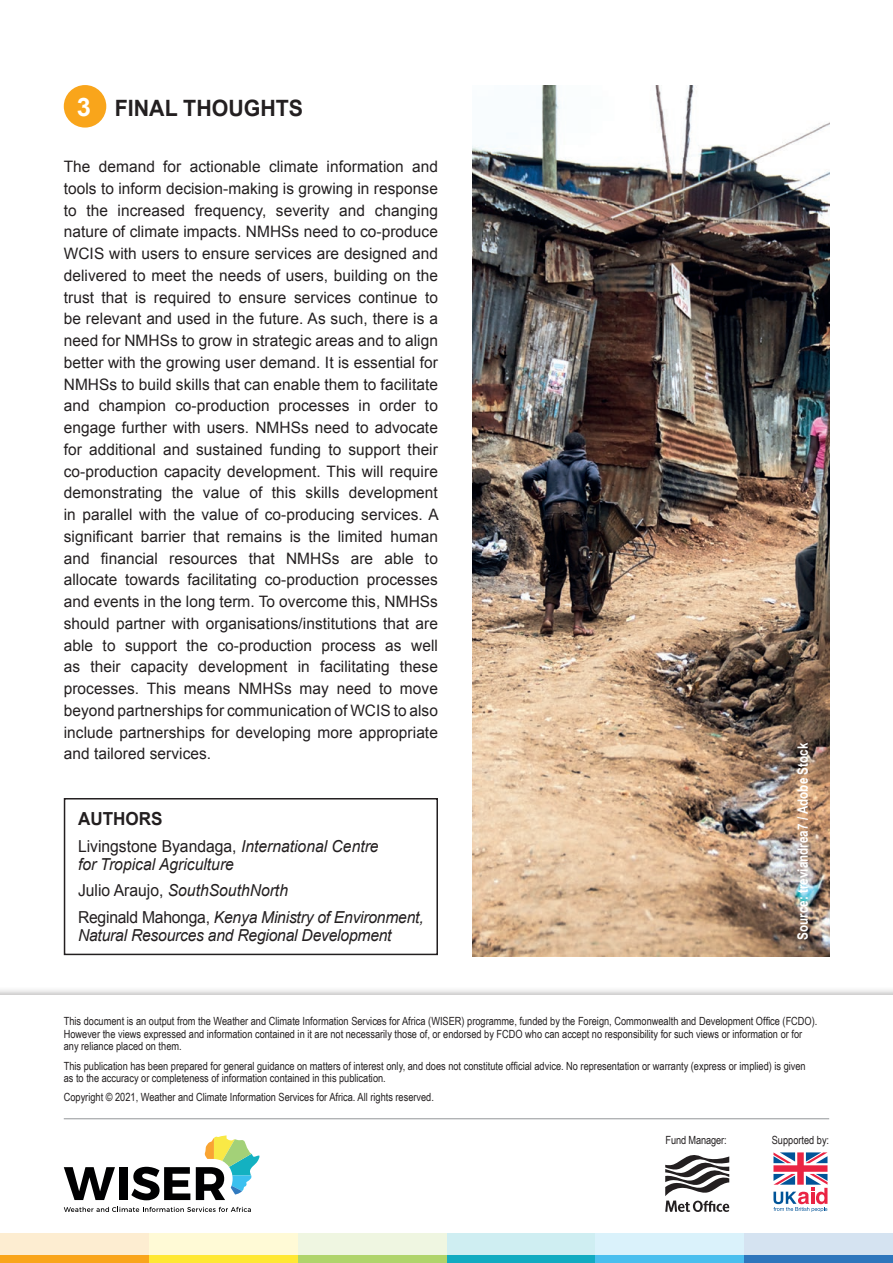
<style>
.page{position:relative;width:893px;height:1263px;background:#fff}
.page>*{position:absolute;margin:0;border:0;box-sizing:border-box;transform-origin:0 0}
.t1{font:700 22.5px "Arial";color:#231f20;scale:.95 1}
.t2{font:700 18px "Arial";color:#231f20;scale:.95 1}
.t3{font:italic 16.5px/18px "Arial";letter-spacing:-.015em;color:#231f20;scale:.95 1}
.t4{font:15.75px/21.8px "Arial";letter-spacing:.005em;color:#231f20;text-align:justify}
.t5{font:700 14.25px "Arial Narrow";color:#fff}
.t6{font:11.25px/12.8px "Arial Narrow";color:#231f20}
.s1{font-size:25.5px;color:#fff}
.s2{font-style:normal}
</style>
<div class="page">
<div style="left:64px;top:85px;width:42px;height:43px;background:#f9a51b;border-radius:50%"></div>
<img style="left:472px;top:85px;width:357px;height:872px">
<div style="left:0;top:986px;width:893px;height:252px;background:#231f20;opacity:.3"></div>
<div style="left:0;top:995px;width:893px;height:238px;background:#fff"></div>
<div style="left:595px;top:1233px;width:149px;height:30px;background:#4abfee"></div>
<div style="left:446px;top:1233px;width:149px;height:30px;background:#12abc1"></div>
<div style="left:298px;top:1233px;width:148px;height:30px;background:#afd46b"></div>
<div style="left:149px;top:1233px;width:149px;height:30px;background:#ffe834"></div>
<div style="left:0;top:1233px;width:149px;height:30px;background:#f9a51b"></div>
<div style="left:744px;top:1233px;width:149px;height:30px;background:#2e76bc"></div>
<svg style="left:0;top:1233px;width:893px;height:21px;background:#e6efe6"></svg>
<svg style="left:64px;top:1167px;width:51px;height:33px"></svg>
<div style="left:119px;top:1167px;width:8px;height:33px;background:#000001"></div>
<svg style="left:131px;top:1167px;width:59px;height:33px"></svg>
<svg style="left:196px;top:1135px;width:64px;height:65px"></svg>
<svg style="left:64px;top:1207px;width:187px;height:5px"></svg>
<hr style="left:64px;top:1118px;width:765px;height:1px;background:#939598">
<svg style="left:665px;top:1155px;width:64px;height:57px"></svg>
<svg style="left:773px;top:1152px;width:54px;height:60px"></svg>
<div style="left:64px;top:798px;width:374px;height:157px;border:2px solid #231f20"></div>
<h1 class="t1" style="left:77px;top:93px;width:240px"><span class="s1">3</span> FINAL THOUGHTS</h1>
<p class="t4" style="left:64px;top:156px;width:376px">The demand for actionable climate information and tools to inform decision-making is growing in response to the increased frequency, severity and changing nature of climate impacts. NMHSs need to co-produce WCIS with users to ensure services are designed and delivered to meet the needs of users, building on the trust that is required to ensure services continue to be relevant and used in the future. As such, there is a need for NMHSs to grow in strategic areas and to align better with the growing user demand. It is essential for NMHSs to build skills that can enable them to facilitate and champion co-production processes in order to engage further with users. NMHSs need to advocate for additional and sustained funding to support their co-production capacity development. This will require demonstrating the value of this skills development in parallel with the value of co-producing services. A significant barrier that remains is the limited human and financial resources that NMHSs are able to allocate towards facilitating co-production processes and events in the long term. To overcome this, NMHSs should partner with organisations/institutions that are able to support the co-production process as well as their capacity development in facilitating these processes. This means NMHSs may need to move beyond partnerships for communication of WCIS to also include partnerships for developing more appropriate and tailored services.</p>
<p class="t2" style="left:78px;top:807px;width:90px">AUTHORS</p>
<p class="t3" style="left:78px;top:837px;width:318px"><span class="s2">Livingstone Byandaga,</span> International Centre for Tropical Agriculture</p>
<p class="t3" style="left:78px;top:877px;width:365px;line-height:26.5px"><span class="s2">Julio Araujo,</span> SouthSouthNorth<br><span class="s2">Reginald Mahonga,</span> Kenya Ministry of Environment,</p>
<p class="t3" style="left:78px;top:926px;width:332px">Natural Resources and Regional Development</p>
<p class="t5" style="left:792px;top:940px;width:198px;rotate:-90deg">Source: treviandrea7 / Adobe Stock</p>
<p class="t6" style="left:64px;top:1014px;width:755px">This document is an output from the Weather and Climate Information Services for Africa (WISER) programme, funded by the Foreign, Commonwealth and Development Office (FCDO).<br>However the views expressed and information contained in it are not necessarily those of, or endorsed by FCDO who can accept no responsibility for such views or information or for any reliance placed on them.</p>
<p class="t6" style="left:64px;top:1059px;width:743px">This publication has been prepared for general guidance on matters of interest only, and does not constitute official advice. No representation or warranty (express or implied) is given as to the accuracy or completeness of information contained in this publication.</p>
<p class="t6" style="left:64px;top:1090px;width:372px">Copyright © 2021, Weather and Climate Information Services for Africa. All rights reserved.</p>
<p class="t6" style="left:665px;top:1133px;width:63px">Fund Manager:</p>
<p class="t6" style="left:772px;top:1133px;width:59px">Supported by:</p>
</div>
